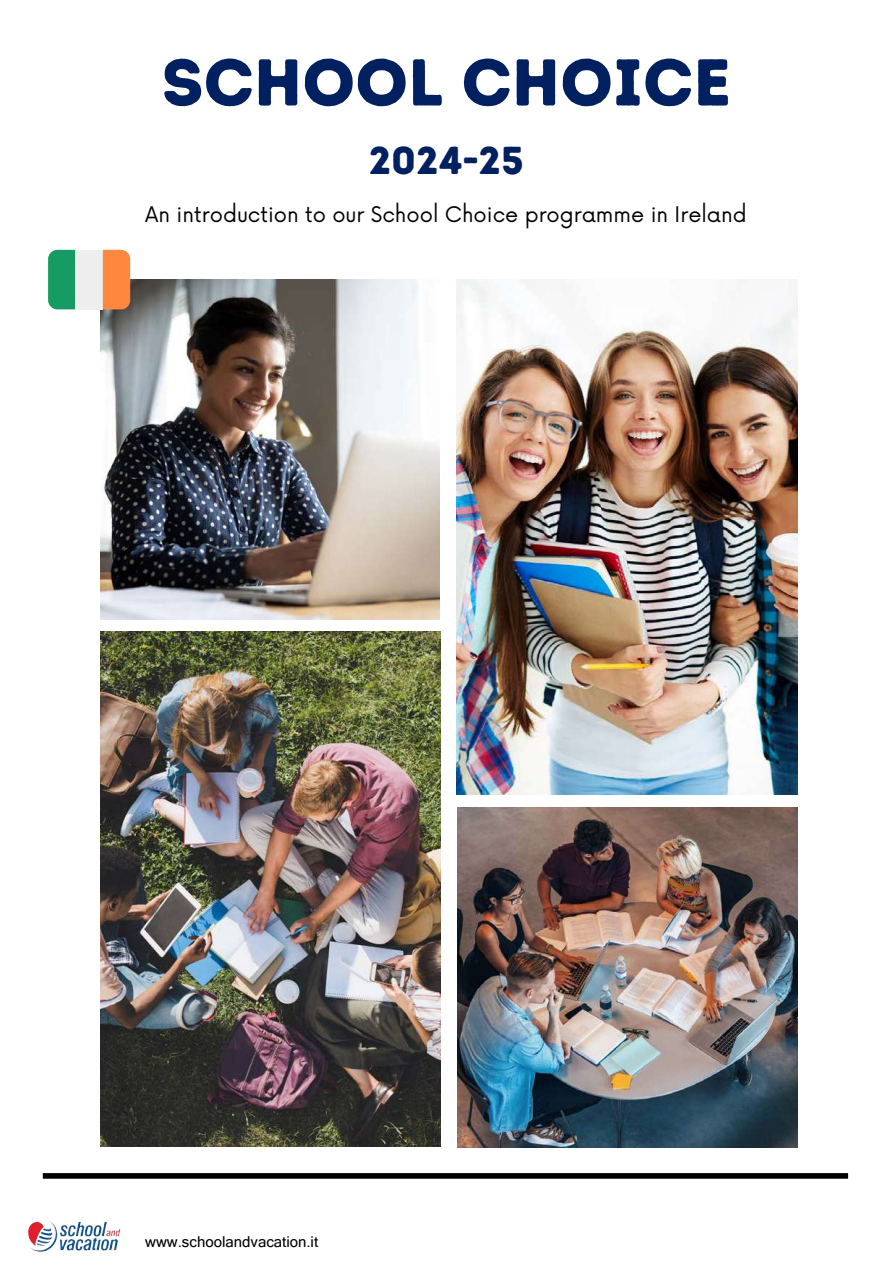
<style>
.page{position:relative;width:893px;height:1264px;background:#fff}
.page>*{position:absolute;margin:0;border:0;box-sizing:border-box;transform-origin:0 0}
.t1{font:66px "Intro Rust Base";color:#002060}
.t2{font:39px "Intro Rust Base";color:#002060}
.t3{font:21px "Now";color:#000}
.t4{font:15px "Microsoft Sans Serif";color:#000}
</style>
<div class="page">
<img style="left:100px;top:279px;width:340px;height:340px">
<img style="left:100px;top:632px;width:341px;height:514px">
<img style="left:457px;top:279px;width:340px;height:515px">
<img style="left:458px;top:807px;width:339px;height:340px">
<div style="left:43px;top:1173px;width:805px;height:5px;background:#000"></div>
<div style="left:48px;top:250px;width:27px;height:59px;background:#169b62"></div>
<div style="left:75px;top:250px;width:28px;height:59px;background:#eee"></div>
<div style="left:103px;top:250px;width:27px;height:59px;background:#ff883e"></div>
<img style="left:27px;top:1221px;width:94px;height:31px">
<h1 class="t1" style="left:161px;top:43px;width:571px">SCHOOL CHOICE</h1>
<h2 class="t2" style="left:369px;top:137px;width:156px">2024-25</h2>
<p class="t3" style="left:145px;top:203px;width:603px">An introduction to our School Choice programme in Ireland</p>
<p class="t4" style="left:145px;top:1232px;width:174px">www.schoolandvacation.it</p>
</div>
